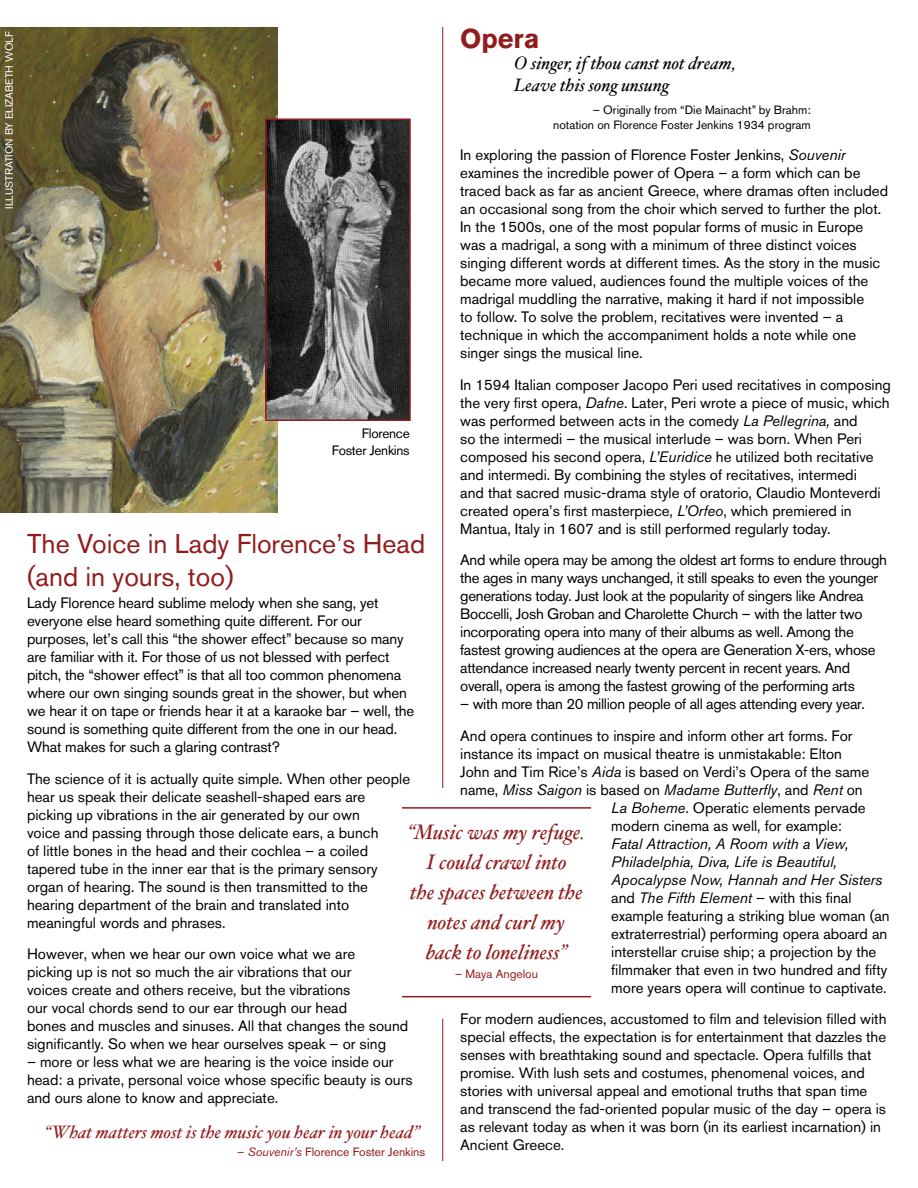
<style>
.page{position:relative;width:918px;height:1188px;background:#fff}
.page>*{position:absolute;margin:0;border:0;box-sizing:border-box;transform-origin:0 0}
.t1{font:27px/32.4px "Akzidenz Grotesk BQ";color:#921c1d}
.t2{font:700 27px "Akzidenz Grotesk BQ";color:#921c1d}
.t3{font:italic 21px/30px "Hoefler Text";color:#921c1d;text-align:center}
.t4{font:italic 18px "Hoefler Text";color:#000}
.t5{font:italic 18px "Hoefler Text";color:#921c1d}
.t6{font:15px/18px "Akzidenz Grotesk BQ";color:#000}
.t7{font:15px/18px "Akzidenz Grotesk BQ";letter-spacing:-.02em;color:#000}
.t8{font:italic 15px "Akzidenz Grotesk BQ";color:#000}
.t9{font:13.5px/16.2px "Akzidenz Grotesk BQ";letter-spacing:-.02em;color:#000;text-align:right}
.t10{font:12px "Akzidenz Grotesk BQ";color:#000}
.t11{font:12px "Akzidenz Grotesk BQ";color:#921c1d}
.t12{font:10.5px "Akzidenz Grotesk BQ";color:#fff}
.s1{font-style:italic}
.s2{font-style:normal}
</style>
<div class="page">
<hr style="left:402px;top:807px;width:189px;height:2px;background:#921c1d">
<hr style="left:402px;top:996px;width:189px;height:1px;background:#921c1d">
<hr style="left:442px;top:27px;width:1px;height:761px;background:#921c1d">
<hr style="left:442px;top:1019px;width:1px;height:142px;background:#921c1d">
<img style="left:0;top:27px;width:277px;height:486px">
<img style="left:268px;top:121px;width:140px;height:297px">
<div style="left:265px;top:118px;width:146px;height:303px;border:2px solid #921c1d"></div>
<p class="t12" style="left:3px;top:209px;width:178px;rotate:-90deg">ILLUSTRATION BY ELIZABETH WOLF</p>
<p class="t2" style="left:460px;top:23px;width:81px">Opera</p>
<p class="t4" style="left:514px;top:53px;width:223px">O singer, if thou canst not dream,</p>
<p class="t4" style="left:514px;top:74px;width:156px">Leave this song unsung</p>
<p class="t10" style="left:593px;top:103px;width:219px">– Originally from “Die Mainacht” by Brahm:</p>
<p class="t10" style="left:553px;top:117px;width:259px">notation on Florence Foster Jenkins 1934 program</p>
<p class="t6" style="left:460px;top:146px;width:429px">In exploring the passion of Florence Foster Jenkins, <span class="s1">Souvenir </span>examines the incredible power of Opera – a form which can be traced back as far as ancient Greece, where dramas often included an occasional song from the choir which served to further the plot.<br>In the 1500s, one of the most popular forms of music in Europe was a madrigal, a song with a minimum of three distinct voices singing different words at different times. As the story in the music became more valued, audiences found the multiple voices of the madrigal muddling the narrative, making it hard if not impossible<br>to follow. To solve the problem, recitatives were invented – a technique in which the accompaniment holds a note while one singer sings the musical line.</p>
<p class="t6" style="left:460px;top:375px;width:432px">In 1594 Italian composer Jacopo Peri used recitatives in composing the very first opera, <span class="s1">Dafne</span>. Later, Peri wrote a piece of music, which was performed between acts in the comedy <span class="s1">La Pellegrina,</span> and<br>so the intermedi – the musical interlude – was born. When Peri composed his second opera, <span class="s1">L’Euridice</span> he utilized both recitative and intermedi. By combining the styles of recitatives, intermedi<br>and that sacred music-drama style of oratorio, Claudio Monteverdi created opera’s first masterpiece, <span class="s1">L’Orfeo</span>, which premiered in Mantua, Italy in 1607 and is still performed regularly today.</p>
<p class="t7" style="left:460px;top:551px;width:428px">And while opera may be among the oldest art forms to endure through the ages in many ways unchanged, it still speaks to even the younger generations today. Just look at the popularity of singers like Andrea Boccelli, Josh Groban and Charolette Church – with the latter two incorporating opera into many of their albums as well. Among the fastest growing audiences at the opera are Generation X-ers, whose attendance increased nearly twenty percent in recent years. And overall, opera is among the fastest growing of the performing arts</p>
<p class="t7" style="left:460px;top:695px;width:406px">– with more than 20 million people of all ages attending every year.</p>
<p class="t6" style="left:460px;top:726px;width:394px">And opera continues to inspire and inform other art forms. For</p>
<p class="t6" style="left:460px;top:744px;width:383px">instance its impact on musical theatre is unmistakable: Elton</p>
<p class="t6" style="left:460px;top:762px;width:411px">John and Tim Rice’s <span class="s1">Aida</span> is based on Verdi’s Opera of the same</p>
<p class="t8" style="left:460px;top:781px;width:404px"><span class="s2">name,</span> Miss Saigon <span class="s2">is based on</span> Madame Butterfly<span class="s2">, and</span> Rent <span class="s2">on</span></p>
<p class="t6" style="left:611px;top:798px;width:256px"><span class="s1">La Boheme</span>. Operatic elements pervade</p>
<p class="t6" style="left:611px;top:816px;width:232px">modern cinema as well, for example:</p>
<p class="t8" style="left:611px;top:835px;width:239px">Fatal Attraction, A Room with a View,</p>
<p class="t8" style="left:611px;top:853px;width:227px">Philadelphia, Diva, Life is Beautiful,</p>
<p class="t8" style="left:611px;top:871px;width:273px">Apocalypse Now, Hannah and Her Sisters</p>
<p class="t6" style="left:611px;top:888px;width:242px">and <span class="s1">The Fifth Element</span> – with this final</p>
<p class="t6" style="left:611px;top:906px;width:280px">example featuring a striking blue woman (an</p>
<p class="t6" style="left:611px;top:924px;width:278px">extraterrestrial) performing opera aboard an</p>
<p class="t6" style="left:611px;top:942px;width:267px">interstellar cruise ship; a projection by the</p>
<p class="t6" style="left:611px;top:960px;width:277px">filmmaker that even in two hundred and fifty</p>
<p class="t6" style="left:611px;top:978px;width:277px">more years opera will continue to captivate.</p>
<p class="t6" style="left:460px;top:1010px;width:428px">For modern audiences, accustomed to film and television filled with special effects, the expectation is for entertainment that dazzles the senses with breathtaking sound and spectacle. Opera fulfills that promise. With lush sets and costumes, phenomenal voices, and stories with universal appeal and emotional truths that span time and transcend the fad-oriented popular music of the day – opera is as relevant today as when it was born (in its earliest incarnation) in Ancient Greece.</p>
<p class="t9" style="left:332px;top:425px;width:80px">Florence<br>Foster Jenkins</p>
<p class="t1" style="left:27px;top:528px;width:400px">The Voice in Lady Florence’s Head (and in yours, too)</p>
<p class="t6" style="left:27px;top:594px;width:389px">Lady Florence heard sublime melody when she sang, yet everyone else heard something quite different. For our purposes, let’s call this “the shower effect” because so many are familiar with it. For those of us not blessed with perfect pitch, the “shower effect” is that all too common phenomena where our own singing sounds great in the shower, but when we hear it on tape or friends hear it at a karaoke bar – well, the sound is something quite different from the one in our head.<br>What makes for such a glaring contrast?</p>
<p class="t6" style="left:27px;top:769px;width:385px">The science of it is actually quite simple. When other people hear us speak their delicate seashell-shaped ears are picking up vibrations in the air generated by our own<br>voice and passing through those delicate ears, a bunch<br>of little bones in the head and their cochlea – a coiled tapered tube in the inner ear that is the primary sensory organ of hearing. The sound is then transmitted to the hearing department of the brain and translated into meaningful words and phrases.</p>
<p class="t6" style="left:27px;top:945px;width:383px">However, when we hear our own voice what we are<br>picking up is not so much the air vibrations that our<br>voices create and others receive, but the vibrations<br>our vocal chords send to our ear through our head<br>bones and muscles and sinuses. All that changes the sound significantly. So when we hear ourselves speak – or sing</p>
<p class="t6" style="left:27px;top:1053px;width:387px">– more or less what we are hearing is the voice inside our head: a private, personal voice whose specific beauty is ours and ours alone to know and appreciate.</p>
<p class="t5" style="left:45px;top:1122px;width:376px">“What matters most is the music you hear in your head”</p>
<p class="t11" style="left:237px;top:1145px;width:190px">– <span class="s1">Souvenir’s</span> Florence Foster Jenkins</p>
<p class="t3" style="left:408px;top:818px;width:178px">“Music was my refuge.<br>I could crawl into</p>
<p class="t3" style="left:410px;top:878px;width:174px">the spaces between the notes and curl my</p>
<p class="t3" style="left:426px;top:938px;width:142px">back to loneliness”</p>
<p class="t11" style="left:455px;top:967px;width:84px">– Maya Angelou</p>
</div>
